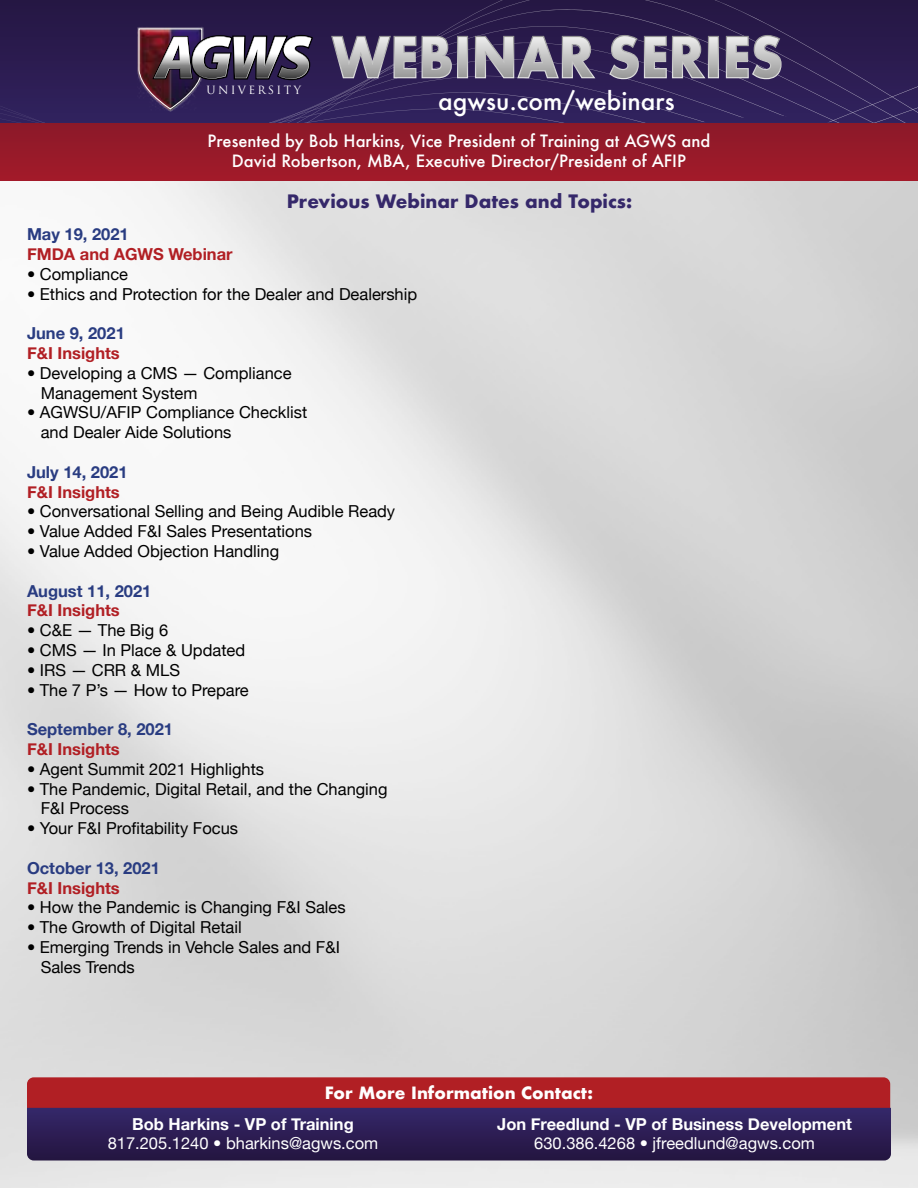
<style>
.page{position:relative;width:918px;height:1188px;background:#fff}
.page>*{position:absolute;margin:0;border:0;box-sizing:border-box;transform-origin:0 0}
.t1{font:500 24.3px "Futura";color:#fff}
.t2{font:700 18px "Futura";color:#35286a}
.t3{font:16.5px/19.8px "Helvetica Neue";color:#000}
.t4{font:500 16.5px/19.8px "Futura";color:#fff;text-align:center}
.t5{font:700 16.5px "Helvetica Neue";color:#293c81}
.t6{font:700 16.5px "Helvetica Neue";color:#b11f24}
.t7{font:16.5px "Helvetica Neue";color:#fff}
.t8{font:700 16.5px "Helvetica Neue";color:#fff}
.t9{font:700 16.5px "Futura";color:#fff}
.t10{font:11.1px "Trajan Pro";letter-spacing:.205em;color:#fff}
</style>
<div class="page">
<div style="left:27px;top:1077px;width:863px;height:48px;background:#b11f24;border-radius:7px"></div>
<svg style="left:0;top:0;width:918px;height:185px;background:#362657"></svg>
<svg style="left:27px;top:1108px;width:864px;height:53px;background:#2e1f55"></svg>
<div style="left:0;top:124px;width:918px;height:56px;background:#971a29"></div>
<img style="left:137px;top:27px;width:67px;height:84px">
<svg style="left:138px;top:28px;width:176px;height:82px;background:#5c4c68"></svg>
<svg style="left:330px;top:34px;width:452px;height:46px;background:#827c91"></svg>
<p class="t10" style="left:207px;top:83px;width:96px">UNIVERSITY</p>
<p class="t4" style="left:208px;top:131px;width:504px">Presented by Bob Harkins, Vice President of Training at AGWS and<br>David Robertson, MBA, Executive Director/President of AFIP</p>
<p class="t2" style="left:287px;top:188px;width:347px">Previous Webinar Dates and Topics:</p>
<h1 class="t1" style="left:438px;top:84px;width:238px">agwsu.com/webinars</h1>
<p class="t5" style="left:27px;top:224px;width:103px">May 19, 2021</p>
<p class="t6" style="left:27px;top:244px;width:207px">FMDA and AGWS Webinar</p>
<p class="t3" style="left:27px;top:264px;width:103px">• Compliance</p>
<p class="t3" style="left:27px;top:284px;width:392px">• Ethics and Protection for the Dealer and Dealership</p>
<p class="t5" style="left:27px;top:323px;width:99px">June 9, 2021</p>
<p class="t6" style="left:27px;top:343px;width:94px">F&amp;I Insights</p>
<p class="t3" style="left:41px;top:363px;width:252px;text-indent:-14px">• Developing a CMS — Compliance<br>Management System</p>
<p class="t3" style="left:41px;top:402px;width:268px;text-indent:-14px">• AGWSU/AFIP Compliance Checklist and Dealer Aide Solutions</p>
<p class="t5" style="left:27px;top:462px;width:102px">July 14, 2021</p>
<p class="t6" style="left:27px;top:482px;width:94px">F&amp;I Insights</p>
<p class="t3" style="left:27px;top:501px;width:370px">• Conversational Selling and Being Audible Ready</p>
<p class="t3" style="left:27px;top:521px;width:287px">• Value Added F&amp;I Sales Presentations</p>
<p class="t3" style="left:27px;top:541px;width:254px">• Value Added Objection Handling</p>
<p class="t5" style="left:27px;top:581px;width:126px">August 11, 2021</p>
<p class="t6" style="left:27px;top:600px;width:94px">F&amp;I Insights</p>
<p class="t3" style="left:27px;top:620px;width:143px">• C&amp;E — The Big 6</p>
<p class="t3" style="left:27px;top:640px;width:220px">• CMS — In Place &amp; Updated</p>
<p class="t3" style="left:27px;top:660px;width:155px">• IRS — CRR &amp; MLS</p>
<p class="t3" style="left:27px;top:680px;width:223px">• The 7 P’s — How to Prepare</p>
<p class="t5" style="left:27px;top:719px;width:148px">September 8, 2021</p>
<p class="t6" style="left:27px;top:739px;width:94px">F&amp;I Insights</p>
<p class="t3" style="left:27px;top:759px;width:239px">• Agent Summit 2021 Highlights</p>
<p class="t3" style="left:41px;top:779px;width:348px;text-indent:-14px">• The Pandemic, Digital Retail, and the Changing<br>F&amp;I Process</p>
<p class="t3" style="left:27px;top:818px;width:213px">• Your F&amp;I Profitability Focus</p>
<p class="t5" style="left:27px;top:858px;width:134px">October 13, 2021</p>
<p class="t6" style="left:27px;top:878px;width:94px">F&amp;I Insights</p>
<p class="t3" style="left:27px;top:897px;width:320px">• How the Pandemic is Changing F&amp;I Sales</p>
<p class="t3" style="left:27px;top:917px;width:216px">• The Growth of Digital Retail</p>
<p class="t3" style="left:41px;top:937px;width:301px;text-indent:-14px">• Emerging Trends in Vehcle Sales and F&amp;I<br>Sales Trends</p>
<p class="t9" style="left:325px;top:1081px;width:270px">For More Information Contact:</p>
<p class="t8" style="left:132px;top:1113px;width:223px">Bob Harkins - VP of Training</p>
<p class="t7" style="left:108px;top:1134px;width:272px">817.205.1240 • bharkins@agws.com</p>
<p class="t8" style="left:497px;top:1113px;width:356px">Jon Freedlund - VP of Business Development</p>
<p class="t7" style="left:534px;top:1134px;width:282px">630.386.4268 • jfreedlund@agws.com</p>
</div>
